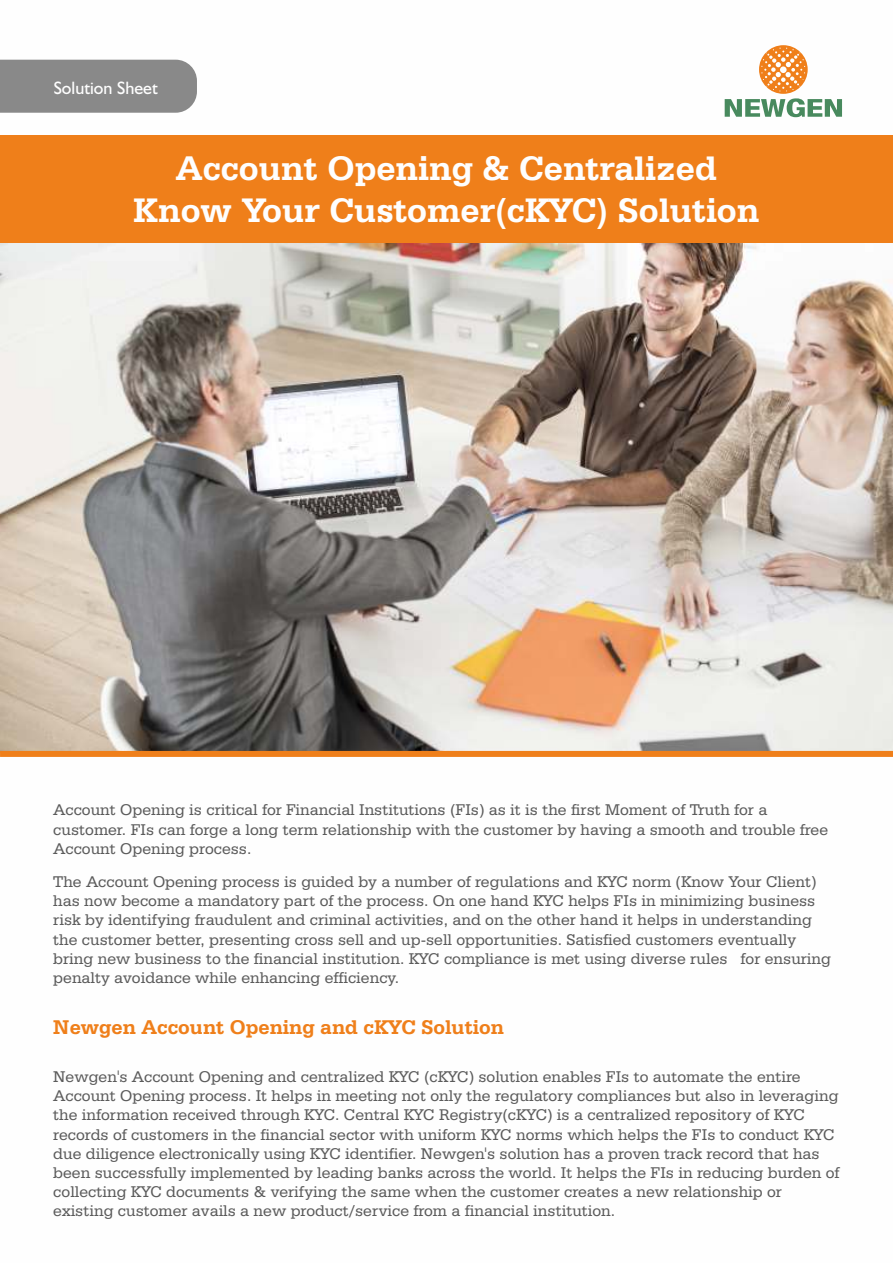
<style>
.page{position:relative;width:893px;height:1263px;background:#fff}
.page>*{position:absolute;margin:0;border:0;box-sizing:border-box;transform-origin:0 0}
.t1{font:700 36px/42.6px "Serifa BT";color:#fefefe;text-align:center}
.t2{font:700 21px "Serifa BT";color:#ef7f1a}
.t3{font:18px "Humanist 521 BT";color:#fefefe}
.t4{font:16.5px/19.2px "Serifa BT";color:#5b5b5b}
</style>
<div class="page">
<div style="left:0;top:60px;width:197px;height:53px;background:#898989"></div>
<img style="left:0;top:242px;width:893px;height:509px">
<svg style="left:725px;top:98px;width:117px;height:19px"></svg>
<svg style="left:759px;top:45px;width:49px;height:49px"></svg>
<svg style="left:761px;top:48px;width:44px;height:44px"></svg>
<div style="left:0;top:751px;width:893px;height:6px;background:#ef7f1a"></div>
<div style="left:0;top:135px;width:893px;height:107px;background:#ef7f1a"></div>
<p class="t3" style="left:54px;top:81px;width:106px">Solution Sheet</p>
<h1 class="t1" style="left:133px;top:149px;width:628px">Account Opening &amp; Centralized<br>Know Your Customer(cKYC) Solution</h1>
<p class="t4" style="left:53px;top:801px;width:776px">Account Opening is critical for Financial Institutions (FIs) as it is the first Moment of Truth for a customer. FIs can forge a long term relationship with the customer by having a smooth and trouble free<br>Account Opening process.</p>
<p class="t4" style="left:53px;top:873px;width:779px">The Account Opening process is guided by a number of regulations and KYC norm (Know Your Client) has now become a mandatory part of the process. On one hand KYC helps FIs in minimizing business risk by identifying fraudulent and criminal activities, and on the other hand it helps in understanding the customer better, presenting cross sell and up-sell opportunities. Satisfied customers eventually bring new business to the financial institution. KYC compliance is met using diverse rules for ensuring penalty avoidance while enhancing efficiency.</p>
<p class="t2" style="left:53px;top:1018px;width:452px">Newgen Account Opening and cKYC Solution</p>
<p class="t4" style="left:53px;top:1068px;width:788px">Newgen's Account Opening and centralized KYC (cKYC) solution enables FIs to automate the entire Account Opening process. It helps in meeting not only the regulatory compliances but also in leveraging the information received through KYC. Central KYC Registry(cKYC) is a centralized repository of KYC records of customers in the financial sector with uniform KYC norms which helps the FIs to conduct KYC due diligence electronically using KYC identifier. Newgen's solution has a proven track record that has been successfully implemented by leading banks across the world. It helps the FIs in reducing burden of collecting KYC documents &amp; verifying the same when the customer creates a new relationship or existing customer avails a new product/service from a financial institution.</p>
</div>
